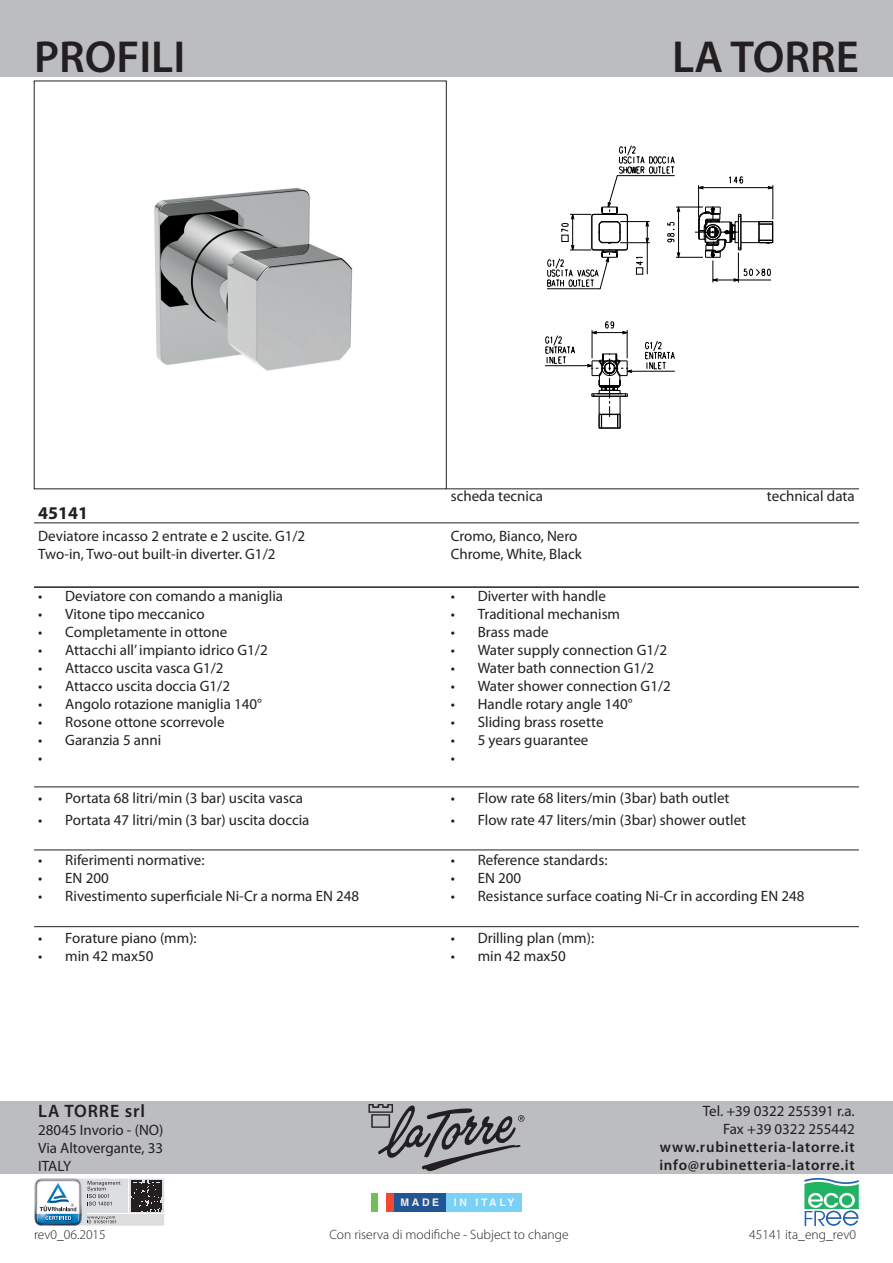
<style>
.page{position:relative;width:893px;height:1263px;background:#fff}
.page>*{position:absolute;margin:0;border:0;box-sizing:border-box;transform-origin:0 0}
.t1{font:600 45px "Myriad Pro";color:#231f20}
.t2{font:600 18px "Myriad Pro";letter-spacing:.05em;color:#231f20}
.t3{font:700 18px "Myriad Pro";color:#231f20}
.t4{font:15px "Myriad Pro";color:#231f20}
.t5{font:600 15px "Myriad Pro";letter-spacing:.05em;color:#231f20}
.t6{font:300 13.5px "Myriad Pro";color:#231f20}
.t7{font:700 10.5px "Helvetica";letter-spacing:.25em;color:#f2f3f4}
.t8{font:700 10.5px "Helvetica";color:#feeddb}
</style>
<div class="page">
<hr style="left:34px;top:523px;width:825px;height:1px;background:#231f20">
<hr style="left:446px;top:489px;width:413px;height:1px;background:#231f20">
<hr style="left:34px;top:850px;width:825px;height:1px;background:#231f20">
<div style="left:0;top:0;width:893px;height:77px;background:#bcbdc0"></div>
<div style="left:0;top:1101px;width:893px;height:73px;background:#bcbdc0"></div>
<div style="left:395px;top:1193px;width:51px;height:18px;background:#205696"></div>
<div style="left:446px;top:1193px;width:76px;height:18px;background:#79d2f6"></div>
<div style="left:371px;top:1193px;width:7px;height:18px;background:#6ebf59"></div>
<div style="left:386px;top:1193px;width:7px;height:18px;background:#ef4b33"></div>
<svg style="left:804px;top:1178px;width:55px;height:48px"></svg>
<svg style="left:34px;top:1178px;width:130px;height:48px"></svg>
<svg style="left:368px;top:1104px;width:156px;height:67px"></svg>
<hr style="left:34px;top:926px;width:825px;height:1px;background:#231f20">
<hr style="left:34px;top:587px;width:825px;height:1px;background:#231f20">
<hr style="left:34px;top:787px;width:825px;height:1px;background:#231f20">
<img style="left:154px;top:187px;width:199px;height:184px">
<svg style="left:598px;top:418px;width:23px;height:11px"></svg>
<svg style="left:545px;top:145px;width:229px;height:273px"></svg>
<p class="t1" style="left:34px;top:28px;width:153px">PROFILI</p>
<p class="t1" style="left:672px;top:28px;width:188px">LA TORRE</p>
<p class="t4" style="left:451px;top:487px;width:94px">scheda tecnica</p>
<p class="t4" style="left:767px;top:487px;width:89px">technical data</p>
<p class="t3" style="left:38px;top:501px;width:51px">45141</p>
<p class="t4" style="left:38px;top:527px;width:269px">Deviatore incasso 2 entrate e 2 uscite. G1/2</p>
<p class="t4" style="left:38px;top:545px;width:239px">Two-in, Two-out built-in diverter. G1/2</p>
<p class="t4" style="left:451px;top:527px;width:128px">Cromo, Bianco, Nero</p>
<p class="t4" style="left:451px;top:545px;width:133px">Chrome, White, Black</p>
<p class="t4" style="left:38px;top:587px;width:246px">• Deviatore con comando a maniglia</p>
<p class="t4" style="left:38px;top:605px;width:168px">• Vitone tipo meccanico</p>
<p class="t4" style="left:38px;top:623px;width:191px">• Completamente in ottone</p>
<p class="t4" style="left:38px;top:641px;width:231px">• Attacchi all’ impianto idrico G1/2</p>
<p class="t4" style="left:38px;top:659px;width:187px">• Attacco uscita vasca G1/2</p>
<p class="t4" style="left:38px;top:677px;width:193px">• Attacco uscita doccia G1/2</p>
<p class="t4" style="left:38px;top:695px;width:225px">• Angolo rotazione maniglia 140°</p>
<p class="t4" style="left:38px;top:713px;width:188px">• Rosone ottone scorrevole</p>
<p class="t4" style="left:38px;top:731px;width:125px">• Garanzia 5 anni</p>
<p class="t4" style="left:38px;top:749px;width:6px">•</p>
<p class="t4" style="left:451px;top:587px;width:157px">• Diverter with handle</p>
<p class="t4" style="left:451px;top:605px;width:171px">• Traditional mechanism</p>
<p class="t4" style="left:451px;top:623px;width:99px">• Brass made</p>
<p class="t4" style="left:451px;top:641px;width:218px">• Water supply connection G1/2</p>
<p class="t4" style="left:451px;top:659px;width:205px">• Water bath connection G1/2</p>
<p class="t4" style="left:451px;top:677px;width:222px">• Water shower connection G1/2</p>
<p class="t4" style="left:451px;top:695px;width:183px">• Handle rotary angle 140°</p>
<p class="t4" style="left:451px;top:713px;width:154px">• Sliding brass rosette</p>
<p class="t4" style="left:451px;top:731px;width:139px">• 5 years guarantee</p>
<p class="t4" style="left:451px;top:749px;width:6px">•</p>
<p class="t4" style="left:38px;top:789px;width:266px">• Portata 68 litri/min (3 bar) uscita vasca</p>
<p class="t4" style="left:38px;top:810px;width:273px">• Portata 47 litri/min (3 bar) uscita doccia</p>
<p class="t4" style="left:451px;top:789px;width:280px">• Flow rate 68 liters/min (3bar) bath outlet</p>
<p class="t4" style="left:451px;top:810px;width:297px">• Flow rate 47 liters/min (3bar) shower outlet</p>
<p class="t4" style="left:38px;top:851px;width:168px">• Riferimenti normative:</p>
<p class="t4" style="left:38px;top:869px;width:72px">• EN 200</p>
<p class="t4" style="left:38px;top:887px;width:322px">• Rivestimento superficiale Ni-Cr a norma EN 248</p>
<p class="t4" style="left:451px;top:851px;width:158px">• Reference standards:</p>
<p class="t4" style="left:451px;top:869px;width:72px">• EN 200</p>
<p class="t4" style="left:451px;top:887px;width:355px">• Resistance surface coating Ni-Cr in according EN 248</p>
<p class="t4" style="left:38px;top:928px;width:160px">• Forature piano (mm):</p>
<p class="t4" style="left:38px;top:946px;width:117px">• min 42 max50</p>
<p class="t4" style="left:451px;top:928px;width:145px">• Drilling plan (mm):</p>
<p class="t4" style="left:451px;top:946px;width:117px">• min 42 max50</p>
<p class="t2" style="left:38px;top:1100px;width:108px">LA TORRE srl</p>
<p class="t4" style="left:38px;top:1121px;width:127px">28045 Invorio - (NO)</p>
<p class="t4" style="left:38px;top:1139px;width:126px">Via Altovergante, 33</p>
<p class="t4" style="left:38px;top:1157px;width:35px">ITALY</p>
<p class="t8" style="left:401px;top:1196px;width:40px">MADE</p>
<p class="t7" style="left:454px;top:1196px;width:62px">IN ITALY</p>
<p class="t4" style="left:703px;top:1102px;width:153px">Tel. +39 0322 255391 r.a.</p>
<p class="t4" style="left:723px;top:1120px;width:133px">Fax +39 0322 255442</p>
<p class="t5" style="left:660px;top:1137px;width:196px">www.rubinetteria-latorre.it</p>
<p class="t5" style="left:659px;top:1155px;width:197px">info@rubinetteria-latorre.it</p>
<p class="t6" style="left:34px;top:1226px;width:73px">rev0_06.2015</p>
<p class="t6" style="left:329px;top:1226px;width:241px">Con riserva di modifiche - Subject to change</p>
<p class="t6" style="left:749px;top:1226px;width:108px">45141 ita_eng_rev0</p>
</div>
